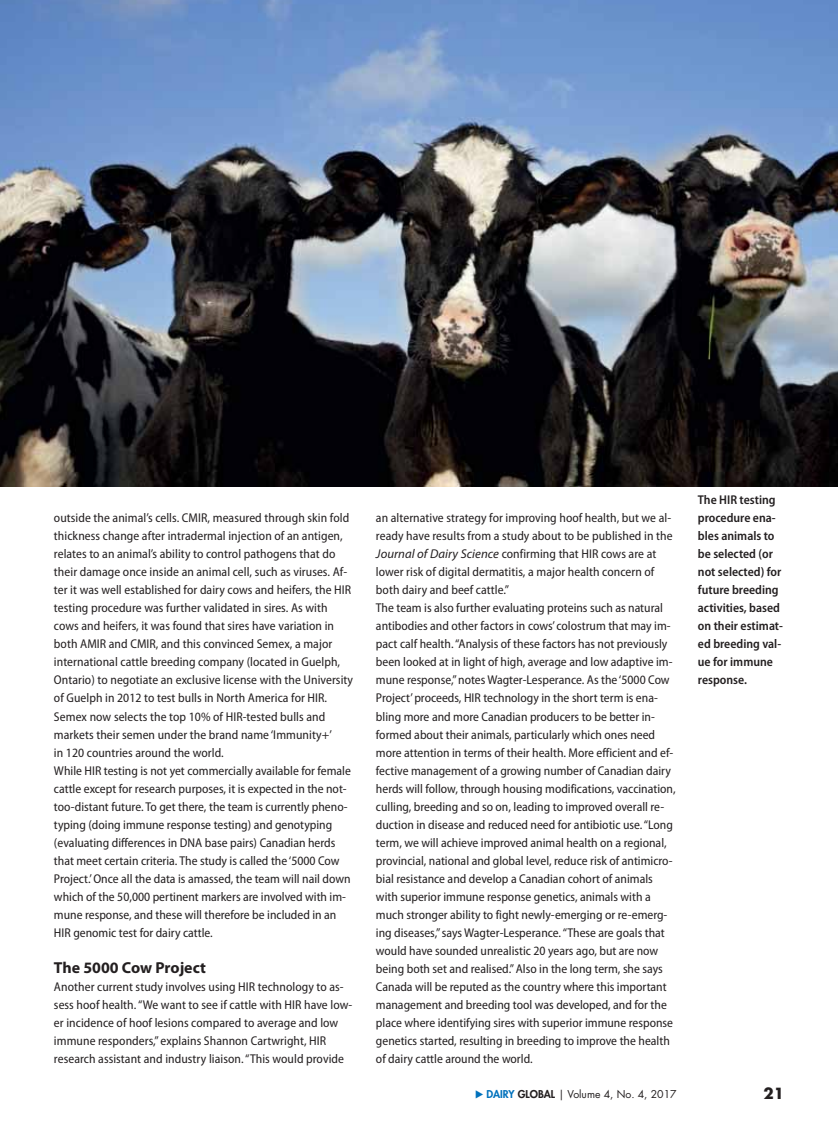
<style>
.page{position:relative;width:838px;height:1136px;background:#fff}
.page>*{position:absolute;margin:0;border:0;box-sizing:border-box;transform-origin:0 0}
.t1{font:700 15.9px "Myriad Pro";color:#231f20}
.t2{font:700 15px "Futura Std";color:#231f20}
.t3{font:semi-condensed 12.75px/18px "Myriad Pro";color:#231f20}
.t4{font:600 semi-condensed 12.75px/18px "Myriad Pro";color:#231f20}
.t5{font:10.5px "Futura Std";color:#231f20}
.s1{font-style:italic;font-stretch:normal}
.s2{color:#0071bc}
.s3{font-weight:800;color:#0071bc}
.s4{font-weight:800}
</style>
<div class="page">
<img style="left:0;top:0;width:838px;height:486px">
<p class="t3" style="left:54px;top:510px;width:301px">outside the animal’s cells. CMIR, measured through skin fold thickness change after intradermal injection of an antigen, relates to an animal’s ability to control pathogens that do their damage once inside an animal cell, such as viruses. Af&shy;ter it was well established for dairy cows and heifers, the HIR testing procedure was further validated in sires. As with cows and heifers, it was found that sires have variation in both AMIR and CMIR, and this convinced Semex, a major international cattle breeding company (located in Guelph, Ontario) to negotiate an exclusive license with the University of Guelph in 2012 to test bulls in North America for HIR.<br>Semex now selects the top 10% of HIR-tested bulls and markets their semen under the brand name ‘Immunity+’<br>in 120 countries around the world.<br>While HIR testing is not yet commercially available for female cattle except for research purposes, it is expected in the not&shy;too-distant future. To get there, the team is currently pheno&shy;typing (doing immune response testing) and genotyping (evaluating differences in DNA base pairs) Canadian herds that meet certain criteria. The study is called the ‘5000 Cow Project.’ Once all the data is amassed, the team will nail down which of the 50,000 pertinent markers are involved with im&shy;mune response, and these will therefore be included in an HIR genomic test for dairy cattle.</p>
<p class="t1" style="left:54px;top:961px;width:153px">The 5000 Cow Project</p>
<p class="t3" style="left:54px;top:978px;width:300px">Another current study involves using HIR technology to as&shy;sess hoof health. “We want to see if cattle with HIR have low&shy;er incidence of hoof lesions compared to average and low immune responders,” explains Shannon Cartwright, HIR research assistant and industry liaison. “This would provide</p>
<p class="t3" style="left:376px;top:510px;width:301px">an alternative strategy for improving hoof health, but we al&shy;ready have results from a study about to be published in the <span class="s1">Journal of Dairy Science</span> confirming that HIR cows are at lower risk of digital dermatitis, a major health concern of both dairy and beef cattle.”<br>The team is also further evaluating proteins such as natural antibodies and other factors in cows’ colostrum that may im&shy;pact calf health. “Analysis of these factors has not previously been looked at in light of high, average and low adaptive im&shy;mune response,” notes Wagter-Lesperance. As the ‘5000 Cow Project’ proceeds, HIR technology in the short term is ena&shy;bling more and more Canadian producers to be better in&shy;formed about their animals, particularly which ones need more attention in terms of their health. More efficient and ef&shy;fective management of a growing number of Canadian dairy herds will follow, through housing modifications, vaccination, culling, breeding and so on, leading to improved overall re&shy;duction in disease and reduced need for antibiotic use. “Long term, we will achieve improved animal health on a regional, provincial, national and global level, reduce risk of antimicro&shy;bial resistance and develop a Canadian cohort of animals with superior immune response genetics, animals with a much stronger ability to fight newly-emerging or re-emerg&shy;ing diseases,” says Wagter-Lesperance. “These are goals that would have sounded unrealistic 20 years ago, but are now being both set and realised.” Also in the long term, she says Canada will be reputed as the country where this important management and breeding tool was developed, and for the place where identifying sires with superior immune response genetics started, resulting in breeding to improve the health of dairy cattle around the world.</p>
<p class="t4" style="left:698px;top:492px;width:87px">The HIR testing procedure ena&shy;bles animals to be selected (or not selected) for future breeding activities, based on their estimat&shy;ed breeding val&shy;ue for immune response.</p>
<p class="t5" style="left:475px;top:1087px;width:203px"><span class="s2">▶</span> <span class="s3">DAIRY</span> <span class="s4">GLOBAL</span> | Volume 4, No. 4, 2017</p>
<p class="t2" style="left:763px;top:1084px;width:22px">21</p>
</div>
